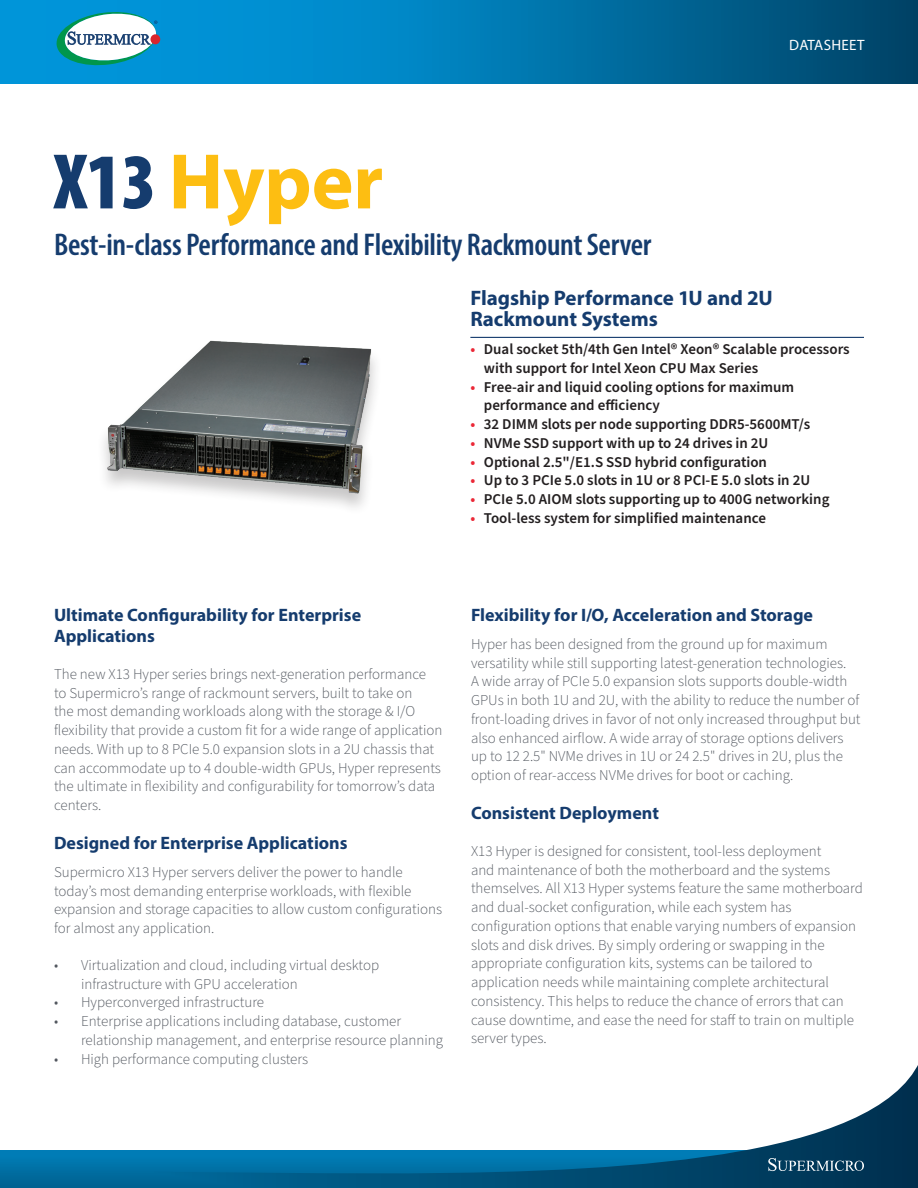
<style>
.page{position:relative;width:918px;height:1188px;background:#fff}
.page>*{position:absolute;margin:0;border:0;box-sizing:border-box;transform-origin:0 0}
.t1{font:700 79.5px "Myriad Pro";letter-spacing:-.005em;color:#fdbe12}
.t2{font:600 condensed 31.5px "Myriad Pro";letter-spacing:-.01em;color:#153c6e}
.t3{font:700 21px/21px "Myriad Pro";letter-spacing:-.005em;color:#153c6e}
.t4{font:700 18px/21px "Myriad Pro";color:#153c6e}
.t5{font:300 15px/18.8px "Source Sans Pro";color:#52575f}
.t6{font:600 15px/18.8px "Source Sans Pro";color:#231f20}
.t7{font:15px "Myriad Pro";letter-spacing:.02em;color:#fff}
.s1{font-weight:900;font-stretch:condensed;color:#153c6e}
.s2{color:#eb2837}
</style>
<div class="page">
<svg style="left:0;top:0;width:918px;height:84px;background:#0076ad"></svg>
<svg style="left:0;top:1065px;width:918px;height:123px"></svg>
<svg style="left:151px;top:34px;width:9px;height:10px"></svg>
<svg style="left:55px;top:9px;width:103px;height:59px"></svg>
<svg style="left:768px;top:1158px;width:96px;height:13px"></svg>
<hr style="left:470px;top:337px;width:394px;height:1px;background:#153c6e">
<img style="left:103px;top:340px;width:273px;height:168px">
<p class="t7" style="left:789px;top:36px;width:77px">DATASHEET</p>
<h1 class="t1" style="left:54px;top:130px;width:331px"><span class="s1">X13</span> Hyper</h1>
<h2 class="t2" style="left:54px;top:225px;width:599px">Best-in-class Performance and Flexibility Rackmount Server</h2>
<h3 class="t3" style="left:470px;top:287px;width:304px">Flagship Performance 1U and 2U<br>Rackmount Systems</h3>
<p class="t6" style="left:484px;top:340px;width:367px;text-indent:-14px"><span class="s2">•</span> Dual socket 5th/4th Gen Intel® Xeon® Scalable processors with support for Intel Xeon CPU Max Series</p>
<p class="t6" style="left:484px;top:378px;width:312px;text-indent:-14px"><span class="s2">•</span> Free-air and liquid cooling options for maximum performance and efficiency</p>
<p class="t6" style="left:470px;top:415px;width:341px"><span class="s2">•</span> 32 DIMM slots per node supporting DDR5-5600MT/s</p>
<p class="t6" style="left:470px;top:434px;width:300px"><span class="s2">•</span> NVMe SSD support with up to 24 drives in 2U</p>
<p class="t6" style="left:470px;top:453px;width:298px"><span class="s2">•</span> Optional 2.5"/E1.S SSD hybrid configuration</p>
<p class="t6" style="left:470px;top:471px;width:341px"><span class="s2">•</span> Up to 3 PCIe 5.0 slots in 1U or 8 PCI-E 5.0 slots in 2U</p>
<p class="t6" style="left:470px;top:490px;width:361px"><span class="s2">•</span> PCIe 5.0 AIOM slots supporting up to 400G networking</p>
<p class="t6" style="left:470px;top:509px;width:297px"><span class="s2">•</span> Tool-less system for simplified maintenance</p>
<p class="t4" style="left:54px;top:604px;width:309px">Ultimate Configurability for Enterprise<br>Applications</p>
<p class="t5" style="left:54px;top:665px;width:390px">The new X13 Hyper series brings next-generation performance<br>to Supermicro’s range of rackmount servers, built to take on<br>the most demanding workloads along with the storage &amp; I/O flexibility that provide a custom fit for a wide range of application needs. With up to 8 PCIe 5.0 expansion slots in a 2U chassis that can accommodate up to 4 double-width GPUs, Hyper represents the ultimate in flexibility and configurability for tomorrow’s data centers.</p>
<p class="t4" style="left:54px;top:832px;width:295px">Designed for Enterprise Applications</p>
<p class="t5" style="left:54px;top:863px;width:390px">Supermicro X13 Hyper servers deliver the power to handle today’s most demanding enterprise workloads, with flexible expansion and storage capacities to allow custom configurations for almost any application.</p>
<p class="t5" style="left:81px;top:956px;width:300px;text-indent:-27px">• Virtualization and cloud, including virtual desktop infrastructure with GPU acceleration</p>
<p class="t5" style="left:54px;top:993px;width:212px">• Hyperconverged infrastructure</p>
<p class="t5" style="left:81px;top:1012px;width:363px;text-indent:-27px">• Enterprise applications including database, customer relationship management, and enterprise resource planning</p>
<p class="t5" style="left:54px;top:1050px;width:256px">• High performance computing clusters</p>
<p class="t4" style="left:471px;top:604px;width:344px">Flexibility for I/O, Acceleration and Storage</p>
<p class="t5" style="left:471px;top:635px;width:391px">Hyper has been designed from the ground up for maximum versatility while still supporting latest-generation technologies.<br>A wide array of PCIe 5.0 expansion slots supports double-width GPUs in both 1U and 2U, with the ability to reduce the number of front-loading drives in favor of not only increased throughput but also enhanced airflow. A wide array of storage options delivers up to 12 2.5" NVMe drives in 1U or 24 2.5" drives in 2U, plus the option of rear-access NVMe drives for boot or caching.</p>
<p class="t4" style="left:471px;top:802px;width:189px">Consistent Deployment</p>
<p class="t5" style="left:471px;top:842px;width:393px">X13 Hyper is designed for consistent, tool-less deployment<br>and maintenance of both the motherboard and the systems themselves. All X13 Hyper systems feature the same motherboard and dual-socket configuration, while each system has configuration options that enable varying numbers of expansion slots and disk drives. By simply ordering or swapping in the appropriate configuration kits, systems can be tailored to application needs while maintaining complete architectural consistency. This helps to reduce the chance of errors that can cause downtime, and ease the need for staff to train on multiple server types.</p>
</div>
